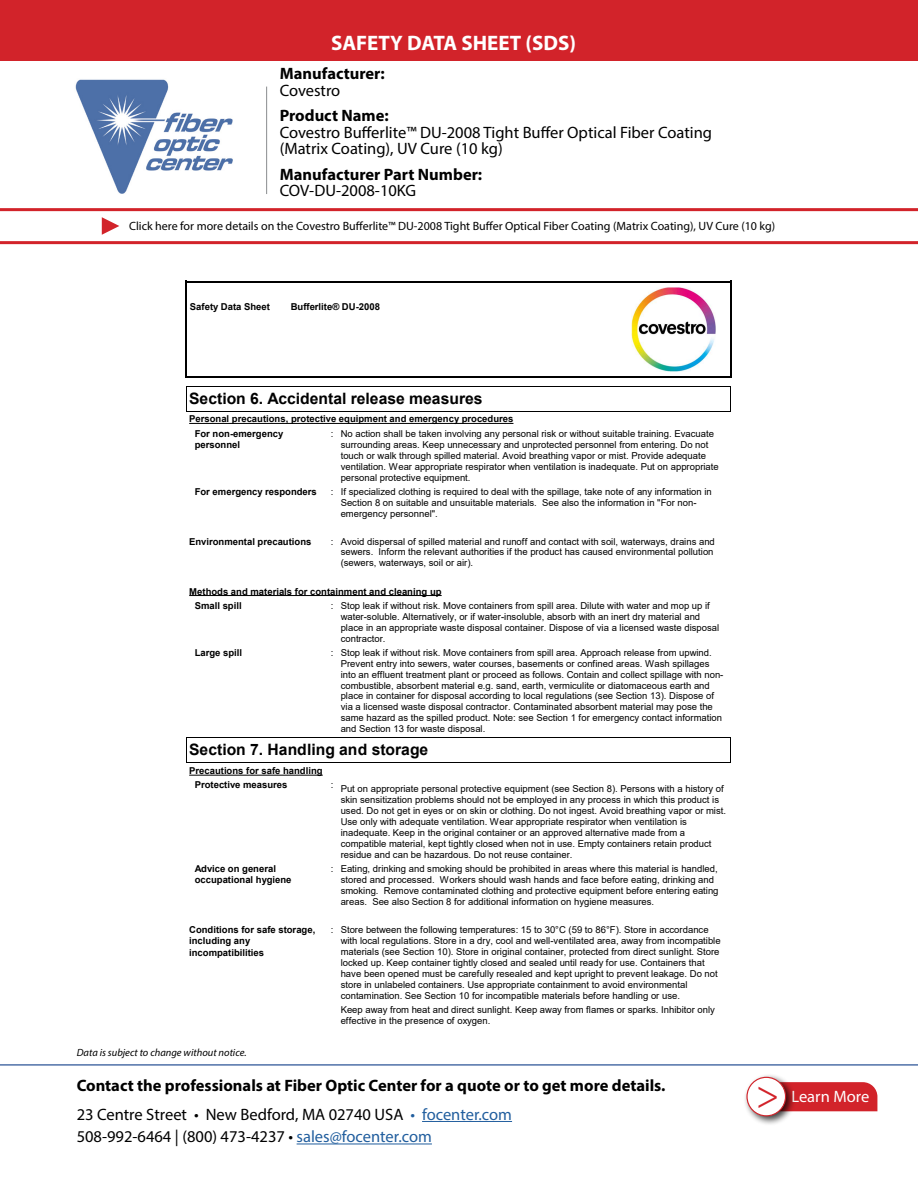
<style>
.page{position:relative;width:918px;height:1188px;background:#fff}
.page>*{position:absolute;margin:0;border:0;box-sizing:border-box;transform-origin:0 0}
.t1{font:42px "Minion Pro";color:#d2232a}
.t2{font:700 21px "Myriad Pro";color:#fff}
.t3{font:16.5px/22.5px "Myriad Pro";color:#000}
.t4{font:700 16.5px/16.5px "Myriad Pro";color:#000}
.t5{font:16.5px "Myriad Pro";color:#fff}
.t6{font:700 15.75px "Arial";color:#000}
.t7{font:12px "Myriad Pro";color:#000}
.t8{font:italic 10.5px "Myriad Pro";color:#000}
.t9{font:9.45px/10.9px "Arial";color:#000}
.t10{font:700 9.45px/11.4px "Arial";color:#000}
.s1{font-weight:400}
.s2{font-weight:700}
.s3{color:#215e9e}
</style>
<div class="page">
<hr style="left:422px;top:1121px;width:90px;height:1px;background:#215e9e">
<hr style="left:297px;top:1144px;width:135px;height:1px;background:#215e9e">
<hr style="left:0;top:1064px;width:918px;height:2px;background:#4f70a8">
<img style="left:75px;top:79px;width:158px;height:115px">
<hr style="left:266px;top:87px;width:1px;height:107px;background:#8a8c8e">
<div style="left:796px;top:1082px;width:81px;height:29px;background:#d2232a"></div>
<div style="left:743px;top:1074px;width:53px;height:52px;background:#000;opacity:.75"></div>
<div style="left:747px;top:1077px;width:39px;height:39px;background:#fff;border-radius:50%"></div>
<div style="left:746px;top:1077px;width:40px;height:39px;border:1px solid #d2232a;border-radius:50%"></div>
<hr style="left:0;top:241px;width:918px;height:3px;background:#d2232a">
<hr style="left:0;top:208px;width:918px;height:3px;background:#d2232a">
<svg style="left:102px;top:217px;width:17px;height:18px"></svg>
<div style="left:0;top:0;width:918px;height:60px;background:#d2232a"></div>
<hr style="left:186px;top:281px;width:545px;height:1px;background:#000">
<hr style="left:730px;top:281px;width:1px;height:96px;background:#000">
<hr style="left:186px;top:376px;width:545px;height:2px;background:#000">
<hr style="left:186px;top:281px;width:1px;height:96px;background:#000">
<img style="left:631px;top:287px;width:84px;height:84px">
<hr style="left:186px;top:386px;width:545px;height:1px;background:#000">
<hr style="left:186px;top:411px;width:545px;height:1px;background:#000">
<svg style="left:730px;top:387px;width:1px;height:24px"></svg>
<svg style="left:186px;top:387px;width:1px;height:24px"></svg>
<hr style="left:189px;top:423px;width:324px;height:1px;background:#000">
<hr style="left:189px;top:595px;width:253px;height:1px;background:#000">
<hr style="left:186px;top:738px;width:545px;height:1px;background:#000">
<hr style="left:186px;top:762px;width:545px;height:1px;background:#000">
<svg style="left:730px;top:739px;width:1px;height:23px"></svg>
<svg style="left:186px;top:739px;width:1px;height:23px"></svg>
<hr style="left:189px;top:775px;width:134px;height:1px;background:#000">
<p class="t2" style="left:331px;top:29px;width:246px">SAFETY DATA SHEET (SDS)</p>
<p class="t4" style="left:280px;top:65px;width:107px">Manufacturer:<br><span class="s1">Covestro</span></p>
<p class="t3" style="left:280px;top:107px;width:434px;line-height:16.5px"><span class="s2">Product Name:<br></span>Covestro Bufferlite™ DU-2008 Tight Buffer Optical Fiber Coating</p>
<p class="t3" style="left:280px;top:137px;width:225px">(Matrix Coating), UV Cure (10 kg)</p>
<p class="t4" style="left:280px;top:165px;width:204px">Manufacturer Part Number:</p>
<p class="t3" style="left:280px;top:179px;width:138px">COV-DU-2008-10KG</p>
<p class="t7" style="left:129px;top:218px;width:648px">Click here for more details on the Covestro Bufferlite™ DU-2008 Tight Buffer Optical Fiber Coating (Matrix Coating), UV Cure (10 kg)</p>
<p class="t10" style="left:190px;top:301px;width:81px">Safety Data Sheet</p>
<p class="t10" style="left:291px;top:301px;width:91px">Bufferlite® DU-2008</p>
<p class="t6" style="left:189px;top:387px;width:295px">Section 6. Accidental release measures</p>
<p class="t10" style="left:189px;top:414px;width:326px">Personal precautions, protective equipment and emergency procedures</p>
<p class="t10" style="left:195px;top:428px;width:90px">For non-emergency personnel</p>
<p class="t10" style="left:195px;top:486px;width:124px">For emergency responders</p>
<p class="t9" style="left:341px;top:486px;width:373px;text-indent:-10px">: If specialized clothing is required to deal with the spillage, take note of any information in<br>Section 8 on suitable and unsuitable materials. See also the information in "For non&shy;emergency personnel".</p>
<p class="t9" style="left:341px;top:428px;width:380px;text-indent:-10px">: No action shall be taken involving any personal risk or without suitable training. Evacuate surrounding areas. Keep unnecessary and unprotected personnel from entering. Do not touch or walk through spilled material. Avoid breathing vapor or mist. Provide adequate ventilation. Wear appropriate respirator when ventilation is inadequate. Put on appropriate personal protective equipment.</p>
<p class="t10" style="left:189px;top:536px;width:124px">Environmental precautions</p>
<p class="t9" style="left:341px;top:536px;width:376px">Avoid dispersal of spilled material and runoff and contact with soil, waterways, drains and sewers. Inform the relevant authorities if the product has caused environmental pollution (sewers, waterways, soil or air).</p>
<p class="t9" style="left:331px;top:536px;width:4px">:</p>
<p class="t10" style="left:189px;top:586px;width:254px">Methods and materials for containment and cleaning up</p>
<p class="t10" style="left:195px;top:600px;width:48px">Small spill</p>
<p class="t9" style="left:331px;top:600px;width:4px">:</p>
<p class="t9" style="left:341px;top:600px;width:380px">Stop leak if without risk. Move containers from spill area. Dilute with water and mop up if water-soluble. Alternatively, or if water-insoluble, absorb with an inert dry material and place in an appropriate waste disposal container. Dispose of via a licensed waste disposal contractor.</p>
<p class="t10" style="left:195px;top:647px;width:49px">Large spill</p>
<p class="t9" style="left:331px;top:647px;width:4px">:</p>
<p class="t9" style="left:341px;top:647px;width:384px">Stop leak if without risk. Move containers from spill area. Approach release from upwind.<br>Prevent entry into sewers, water courses, basements or confined areas. Wash spillages into an effluent treatment plant or proceed as follows. Contain and collect spillage with non&shy;combustible, absorbent material e.g. sand, earth, vermiculite or diatomaceous earth and place in container for disposal according to local regulations (see Section 13). Dispose of via a licensed waste disposal contractor. Contaminated absorbent material may pose the same hazard as the spilled product. Note: see Section 1 for emergency contact information and Section 13 for waste disposal.</p>
<p class="t6" style="left:189px;top:738px;width:241px">Section 7. Handling and storage</p>
<p class="t10" style="left:189px;top:765px;width:135px">Precautions for safe handling</p>
<p class="t10" style="left:195px;top:780px;width:94px">Protective measures</p>
<p class="t9" style="left:341px;top:783px;width:387px">Put on appropriate personal protective equipment (see Section 8). Persons with a history of skin sensitization problems should not be employed in any process in which this product is used. Do not get in eyes or on skin or clothing. Do not ingest. Avoid breathing vapor or mist.<br>Use only with adequate ventilation. Wear appropriate respirator when ventilation is inadequate. Keep in the original container or an approved alternative made from a compatible material, kept tightly closed when not in use. Empty containers retain product residue and can be hazardous. Do not reuse container.</p>
<p class="t9" style="left:331px;top:780px;width:4px">:</p>
<p class="t10" style="left:195px;top:863px;width:98px">Advice on general occupational hygiene</p>
<p class="t10" style="left:189px;top:924px;width:128px">Conditions for safe storage, including any incompatibilities</p>
<p class="t8" style="left:77px;top:1046px;width:171px">Data is subject to change without notice.</p>
<p class="t9" style="left:341px;top:863px;width:379px">Eating, drinking and smoking should be prohibited in areas where this material is handled, stored and processed. Workers should wash hands and face before eating, drinking and smoking. Remove contaminated clothing and protective equipment before entering eating areas. See also Section 8 for additional information on hygiene measures.</p>
<p class="t9" style="left:341px;top:924px;width:382px">Store between the following temperatures: 15 to 30°C (59 to 86°F). Store in accordance with local regulations. Store in a dry, cool and well-ventilated area, away from incompatible materials (see Section 10). Store in original container, protected from direct sunlight. Store locked up. Keep container tightly closed and sealed until ready for use. Containers that have been opened must be carefully resealed and kept upright to prevent leakage. Do not store in unlabeled containers. Use appropriate containment to avoid environmental contamination. See Section 10 for incompatible materials before handling or use.</p>
<p class="t9" style="left:331px;top:863px;width:4px">:</p>
<p class="t9" style="left:331px;top:924px;width:4px">:</p>
<p class="t9" style="left:341px;top:1004px;width:376px">Keep away from heat and direct sunlight. Keep away from flames or sparks. Inhibitor only effective in the presence of oxygen.</p>
<p class="t4" style="left:77px;top:1076px;width:590px">Contact the professionals at Fiber Optic Center for a quote or to get more details.</p>
<p class="t3" style="left:77px;top:1103px;width:437px">23 Centre Street • New Bedford, MA 02740 USA <span class="s3">• focenter.com<br></span>508-992-6464 | (800) 473-4237 • <span class="s3">sales@focenter.com</span></p>
<p class="t10" style="left:261px;top:1087px;width:201px">Date of issue/Date of revision : 11 May 2022</p>
<p class="t10" style="left:552px;top:1087px;width:50px">Version : 7</p>
<p class="t1" style="left:756px;top:1066px;width:25px">&gt;</p>
<p class="t5" style="left:791px;top:1087px;width:79px">Learn More</p>
</div>
